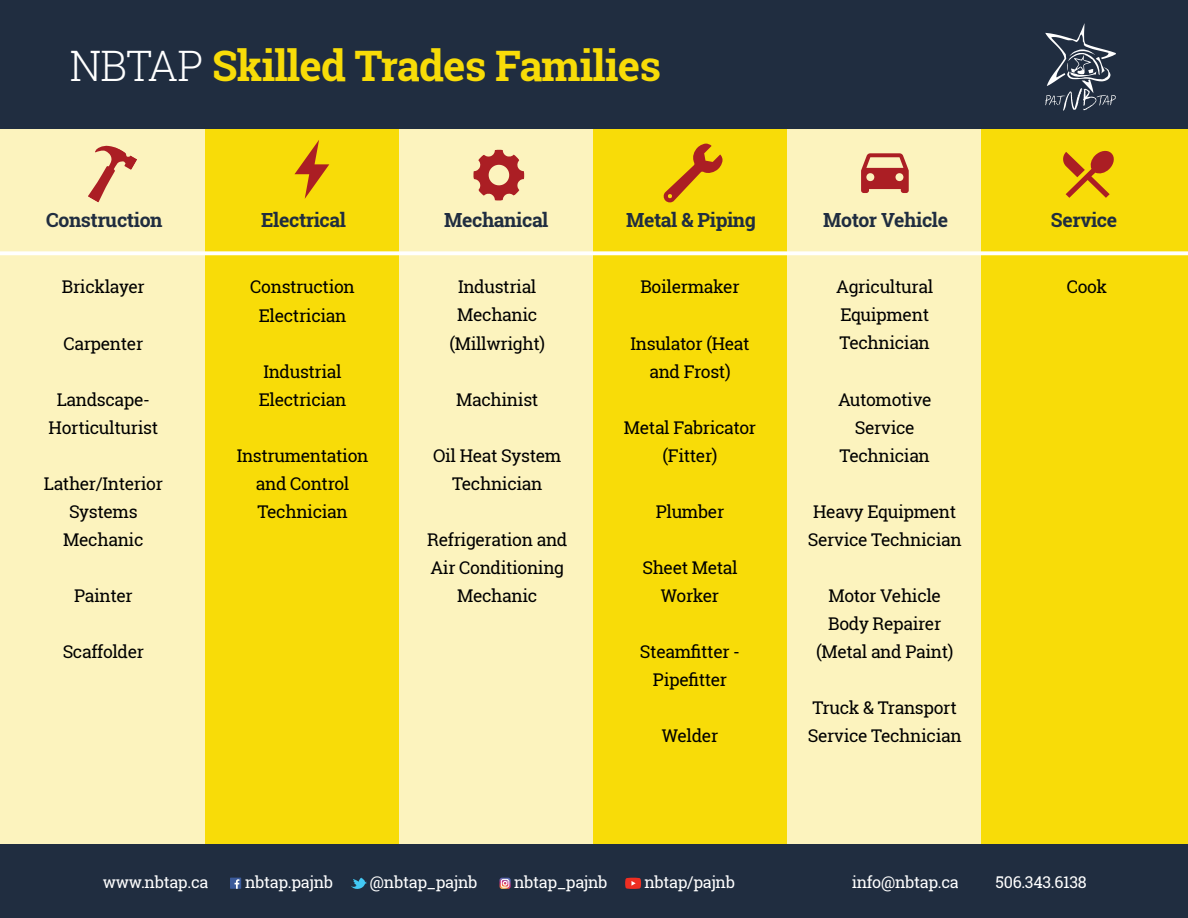
<style>
.page{position:relative;width:1188px;height:918px;background:#fff}
.page>*{position:absolute;margin:0;border:0;box-sizing:border-box;transform-origin:0 0}
.t1{font:700 42px "Roboto Slab";letter-spacing:-.02em;color:#f8dc08}
.t2{font:700 19.5px "Roboto Slab";letter-spacing:-.02em;color:#202d40}
.t3{font:17.55px/28px "Roboto Slab";letter-spacing:-.02em;color:#000;text-align:center}
.t4{font:16.2px "Roboto Slab";letter-spacing:-.02em;color:#fff}
.s1{font-weight:300;color:#fff}
</style>
<div class="page">
<div style="left:0;top:128px;width:206px;height:717px;background:#fcf3be"></div>
<div style="left:206px;top:128px;width:194px;height:717px;background:#f8dc08"></div>
<div style="left:400px;top:128px;width:194px;height:717px;background:#fcf3be"></div>
<div style="left:594px;top:128px;width:194px;height:717px;background:#f8dc08"></div>
<div style="left:788px;top:128px;width:194px;height:717px;background:#fcf3be"></div>
<div style="left:981px;top:128px;width:207px;height:717px;background:#f8dc08"></div>
<svg style="left:0;top:251px;width:1188px;height:4px;background:#fefcf0"></svg>
<svg style="left:294px;top:140px;width:35px;height:59px"></svg>
<svg style="left:473px;top:150px;width:51px;height:51px"></svg>
<svg style="left:663px;top:144px;width:60px;height:59px"></svg>
<svg style="left:861px;top:153px;width:48px;height:40px"></svg>
<svg style="left:1063px;top:150px;width:51px;height:48px"></svg>
<svg style="left:88px;top:145px;width:49px;height:57px"></svg>
<div style="left:0;top:845px;width:1188px;height:73px;background:#202d40"></div>
<svg style="left:230px;top:878px;width:11px;height:11px"></svg>
<svg style="left:235px;top:879px;width:4px;height:10px"></svg>
<svg style="left:500px;top:878px;width:11px;height:11px"></svg>
<svg style="left:351px;top:878px;width:16px;height:11px"></svg>
<svg style="left:625px;top:878px;width:16px;height:11px"></svg>
<div style="left:0;top:0;width:1188px;height:128px;background:#202d40"></div>
<svg style="left:1045px;top:23px;width:71px;height:88px"></svg>
<h1 class="t1" style="left:70px;top:37px;width:593px"><span class="s1">NBTAP</span> Skilled Trades Families</h1>
<p class="t2" style="left:46px;top:207px;width:118px">Construction</p>
<p class="t2" style="left:261px;top:207px;width:86px">Electrical</p>
<p class="t2" style="left:444px;top:207px;width:106px">Mechanical</p>
<p class="t2" style="left:626px;top:207px;width:131px">Metal &amp; Piping</p>
<p class="t2" style="left:823px;top:207px;width:126px">Motor Vehicle</p>
<p class="t2" style="left:1051px;top:207px;width:68px">Service</p>
<p class="t3" style="left:62px;top:273px;width:85px">Bricklayer</p>
<p class="t3" style="left:63px;top:329px;width:81px">Carpenter</p>
<p class="t3" style="left:49px;top:385px;width:111px">Landscape-<br>Horticulturist</p>
<p class="t3" style="left:44px;top:469px;width:121px">Lather/Interior<br>Systems<br>Mechanic</p>
<p class="t3" style="left:74px;top:581px;width:60px">Painter</p>
<p class="t3" style="left:63px;top:638px;width:83px">Scaffolder</p>
<p class="t3" style="left:250px;top:273px;width:106px">Construction<br>Electrician</p>
<p class="t3" style="left:259px;top:357px;width:89px;text-align:left">Industrial<br>Electrician</p>
<p class="t3" style="left:237px;top:441px;width:133px">Instrumentation and Control<br>Technician</p>
<p class="t3" style="left:449px;top:273px;width:97px">Industrial<br>Mechanic (Millwright)</p>
<p class="t3" style="left:456px;top:385px;width:84px">Machinist</p>
<p class="t3" style="left:433px;top:441px;width:130px">Oil Heat System<br>Technician</p>
<p class="t3" style="left:427px;top:525px;width:142px">Refrigeration and<br>Air Conditioning<br>Mechanic</p>
<p class="t3" style="left:836px;top:273px;width:98px;text-align:left">Agricultural<br>Equipment<br>Technician</p>
<p class="t3" style="left:640px;top:273px;width:101px">Boilermaker</p>
<p class="t3" style="left:1067px;top:273px;width:42px">Cook</p>
<p class="t3" style="left:631px;top:329px;width:121px">Insulator (Heat and Frost)</p>
<p class="t3" style="left:624px;top:413px;width:134px">Metal Fabricator (Fitter)</p>
<p class="t3" style="left:656px;top:497px;width:70px">Plumber</p>
<p class="t3" style="left:838px;top:385px;width:95px">Automotive<br>Service<br>Technician</p>
<p class="t3" style="left:808px;top:497px;width:155px">Heavy Equipment<br>Service Technician</p>
<p class="t3" style="left:642px;top:553px;width:97px">Sheet Metal<br>Worker</p>
<p class="t3" style="left:640px;top:637px;width:102px">Steamfitter -<br>Pipefitter</p>
<p class="t3" style="left:662px;top:722px;width:58px">Welder</p>
<p class="t3" style="left:816px;top:581px;width:139px">Motor Vehicle<br>Body Repairer (Metal and Paint)</p>
<p class="t3" style="left:808px;top:694px;width:155px;text-align:left">Truck &amp; Transport<br>Service Technician</p>
<p class="t4" style="left:103px;top:871px;width:107px">www.nbtap.ca</p>
<p class="t4" style="left:245px;top:871px;width:90px">nbtap.pajnb</p>
<p class="t4" style="left:370px;top:871px;width:109px">@nbtap_pajnb</p>
<p class="t4" style="left:514px;top:871px;width:95px">nbtap_pajnb</p>
<p class="t4" style="left:644px;top:871px;width:92px">nbtap/pajnb</p>
<p class="t4" style="left:852px;top:871px;width:109px">info@nbtap.ca</p>
<p class="t4" style="left:996px;top:871px;width:93px">506.343.6138</p>
</div>
